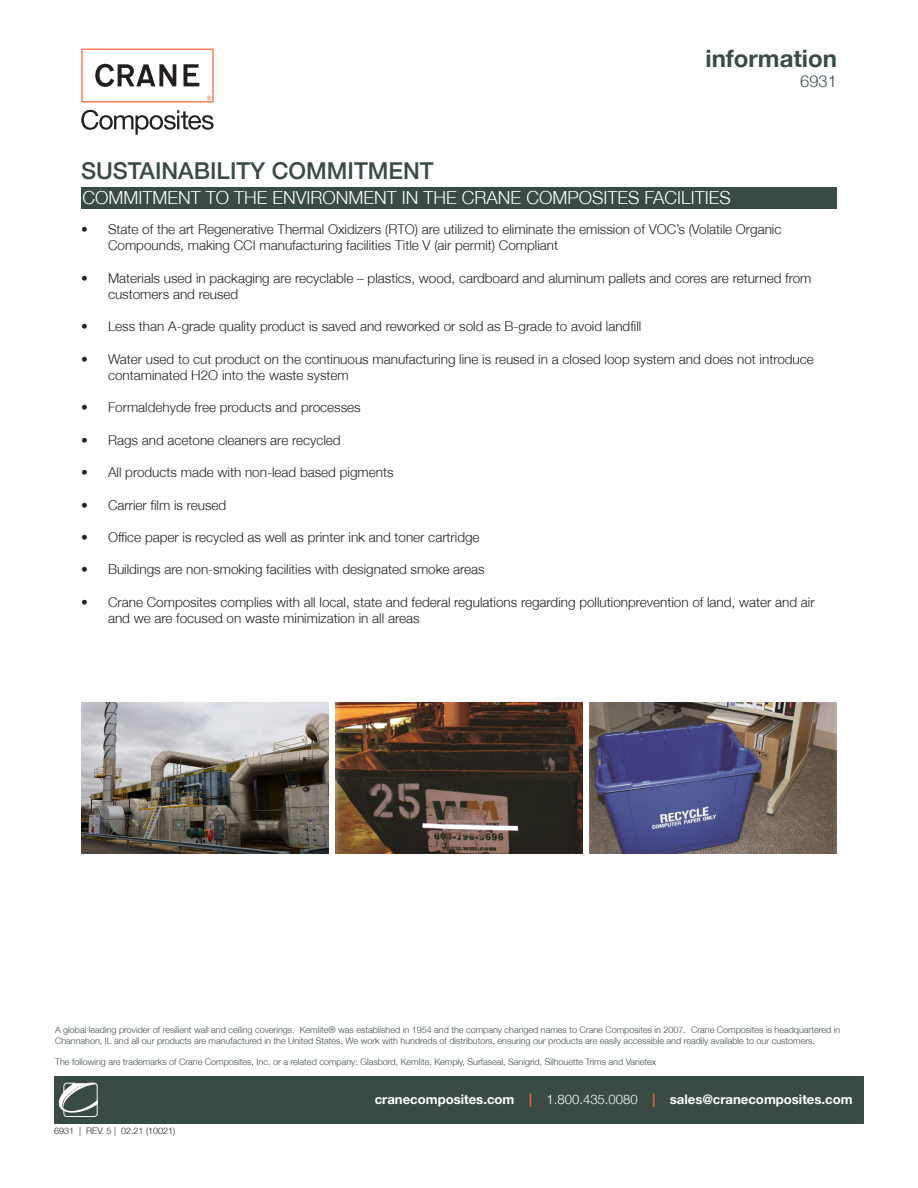
<style>
.page{position:relative;width:918px;height:1188px;background:#fff}
.page>*{position:absolute;margin:0;border:0;box-sizing:border-box;transform-origin:0 0}
.t1{font:700 24px "Helvetica Neue";color:#3a4b45}
.t2{font:500 23.25px "Helvetica Neue LT";color:#3a4b45}
.t3{font:300 18px "Helvetica Neue";color:#fff}
.t4{font:300 16.5px "Helvetica Neue";color:#3a4b45}
.t5{font:300 13.5px/16.2px "Helvetica Neue";color:#231f20}
.t6{font:700 13.2px "Helvetica Neue LT Std";color:#fff}
.t7{font:300 9px/10.8px "Helvetica Neue";color:#3a4b45}
.t8{font:300 9px "Helvetica Neue";color:#231f20}
.s1{color:#f2642f}
.s2{font-family:"Helvetica Neue";font-weight:300}
</style>
<div class="page">
<svg style="left:81px;top:110px;width:133px;height:25px"></svg>
<svg style="left:81px;top:49px;width:133px;height:53px"></svg>
<div style="left:81px;top:187px;width:756px;height:21px;background:#3a4b45"></div>
<img style="left:81px;top:702px;width:247px;height:151px">
<img style="left:335px;top:702px;width:248px;height:151px">
<img style="left:590px;top:702px;width:247px;height:151px">
<div style="left:54px;top:1076px;width:810px;height:48px;background:#3a4b45"></div>
<svg style="left:58px;top:1082px;width:40px;height:35px"></svg>
<p class="t1" style="left:706px;top:44px;width:133px">information</p>
<p class="t4" style="left:800px;top:71px;width:38px">6931</p>
<p class="t2" style="left:81px;top:156px;width:354px">SUSTAINABILITY COMMITMENT</p>
<p class="t3" style="left:82px;top:187px;width:650px">COMMITMENT TO THE ENVIRONMENT IN THE CRANE COMPOSITES FACILITIES</p>
<p class="t5" style="left:108px;top:221px;width:675px;text-indent:-27px">• State of the art Regenerative Thermal Oxidizers (RTO) are utilized to eliminate the emission of VOC’s (Volatile Organic<br>Compounds, making CCI manufacturing facilities Title V (air permit) Compliant</p>
<p class="t5" style="left:108px;top:270px;width:705px;text-indent:-27px">• Materials used in packaging are recyclable – plastics, wood, cardboard and aluminum pallets and cores are returned from customers and reused</p>
<p class="t5" style="left:81px;top:318px;width:562px">• Less than A-grade quality product is saved and reworked or sold as B-grade to avoid landfill</p>
<p class="t5" style="left:108px;top:351px;width:707px;text-indent:-27px">• Water used to cut product on the continuous manufacturing line is reused in a closed loop system and does not introduce contaminated H2O into the waste system</p>
<p class="t5" style="left:81px;top:399px;width:281px">• Formaldehyde free products and processes</p>
<p class="t5" style="left:81px;top:432px;width:261px">• Rags and acetone cleaners are recycled</p>
<p class="t5" style="left:81px;top:464px;width:314px">• All products made with non-lead based pigments</p>
<p class="t5" style="left:81px;top:496px;width:147px">• Carrier film is reused</p>
<p class="t5" style="left:81px;top:529px;width:400px">• Office paper is recycled as well as printer ink and toner cartridge</p>
<p class="t5" style="left:81px;top:561px;width:405px">• Buildings are non-smoking facilities with designated smoke areas</p>
<p class="t5" style="left:108px;top:594px;width:708px;text-indent:-27px">• Crane Composites complies with all local, state and federal regulations regarding pollutionprevention of land, water and air and we are focused on waste minimization in all areas</p>
<p class="t7" style="left:55px;top:1024px;width:787px">A global leading provider of resilient wall and ceiling coverings. Kemlite® was established in 1954 and the company changed names to Crane Composites in 2007. Crane Composites is headquartered in<br>Channahon, IL and all our products are manufactured in the United States. We work with hundreds of distributors, ensuring our products are easily accessible and readily available to our customers.</p>
<p class="t7" style="left:55px;top:1057px;width:602px">The following are trademarks of Crane Composites, Inc. or a related company: Glasbord, Kemlite, Kemply, Surfaseal, Sanigrid, Silhouette Trims and Varietex</p>
<p class="t8" style="left:54px;top:1125px;width:123px">6931 | REV. 5 | 02.21 (10021)</p>
<p class="t6" style="left:375px;top:1091px;width:479px">cranecomposites.com <span class="s1">|</span> <span class="s2">1.800.435.0080</span> <span class="s1">|</span> sales@cranecomposites.com</p>
</div>
